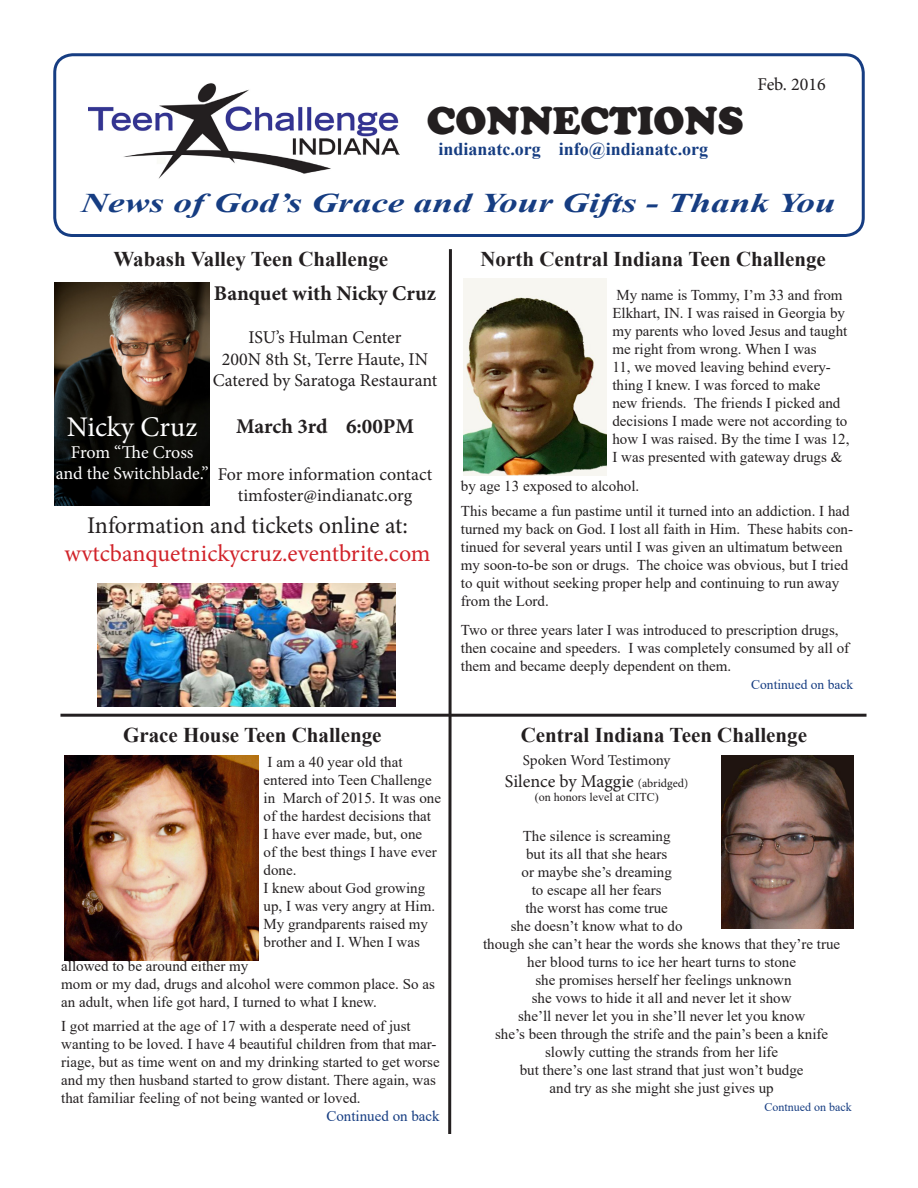
<style>
.page{position:relative;width:918px;height:1188px;background:#fff}
.page>*{position:absolute;margin:0;border:0;box-sizing:border-box;transform-origin:0 0}
.t1{font:900 39.9px "Cooper";color:#231f20}
.t2{font:28.5px "Minion Pro";color:#fff}
.t3{font:italic 700 27px "Times New Roman";color:#163d82;scale:1.38 1}
.t4{font:24px "Minion Pro";color:#d1232a}
.t5{font:24px "Minion Pro";letter-spacing:-.005em;color:#231f20}
.t6{font:700 21px "Times New Roman";color:#231f20}
.t7{font:700 21px "Minion Pro";color:#231f20}
.t8{font:18px "Minion Pro";color:#231f20}
.t9{font:18px/21.6px "Minion Pro";letter-spacing:-.005em;color:#fff;text-align:center}
.t10{font:700 18px "Times New Roman";color:#163d82}
.t11{font:15px/18px "Times New Roman";color:#231f20}
.t12{font:15px "Minion Pro";letter-spacing:-.01em;color:#231f20}
.t13{font:15px "Times New Roman";color:#163d82}
.t14{font:13.5px "Times New Roman";color:#163d82}
.t15{font:12px "Times New Roman";color:#231f20}
.t16{font:12px "Times New Roman";color:#163d82}
.s1{font-family:"Blackoak Std";font-weight:400;font-size:25.95px;color:#fff}
.s2{font-size:12px}
</style>
<div class="page">
<div style="left:53px;top:53px;width:812px;height:184px;border:3px solid #163d82;border-radius:18px"></div>
<img style="left:55px;top:282px;width:155px;height:223px">
<svg style="left:447px;top:249px;width:6px;height:885px"></svg>
<hr style="left:60px;top:714px;width:807px;height:3px;background:#231f20">
<img style="left:88px;top:83px;width:312px;height:96px">
<img style="left:464px;top:278px;width:143px;height:198px">
<img style="left:98px;top:583px;width:298px;height:123px">
<img style="left:65px;top:756px;width:193px;height:204px">
<img style="left:722px;top:756px;width:131px;height:173px">
<p class="t1" style="left:389px;top:97px;width:356px"><span class="s1">-</span> CONNECTIONS</p>
<p class="t10" style="left:438px;top:136px;width:271px">indianatc.org info@indianatc.org</p>
<p class="t8" style="left:758px;top:72px;width:70px">Feb. 2016</p>
<p class="t3" style="left:81px;top:184px;width:548px">News of God’s Grace and Your Gifts - Thank You</p>
<p class="t6" style="left:113px;top:244px;width:276px">Wabash Valley Teen Challenge</p>
<p class="t6" style="left:480px;top:244px;width:347px">North Central Indiana Teen Challenge</p>
<p class="t7" style="left:214px;top:278px;width:224px">Banquet with Nicky Cruz</p>
<p class="t8" style="left:248px;top:325px;width:155px">ISU’s Hulman Center</p>
<p class="t8" style="left:222px;top:347px;width:208px">200N 8th St, Terre Haute, IN</p>
<p class="t8" style="left:213px;top:368px;width:226px">Catered by Saratoga Restaurant</p>
<p class="t7" style="left:236px;top:411px;width:180px">March 3rd 6:00PM</p>
<p class="t8" style="left:218px;top:462px;width:216px">For more information contact</p>
<p class="t8" style="left:238px;top:484px;width:176px">timfoster@indianatc.org</p>
<p class="t5" style="left:87px;top:509px;width:322px">Information and tickets online at:</p>
<p class="t4" style="left:65px;top:538px;width:367px">wvtcbanquetnickycruz.eventbrite.com</p>
<p class="t2" style="left:67px;top:408px;width:132px">Nicky Cruz</p>
<p class="t9" style="left:56px;top:441px;width:154px">From “The Cross and the Switchblade.”</p>
<p class="t11" style="left:612px;top:285px;width:239px">My name is Tommy, I’m 33 and from Elkhart, IN. I was raised in Georgia by my parents who loved Jesus and taught me right from wrong. When I was<br>11, we moved leaving behind every&shy;thing I knew. I was forced to make<br>new friends. The friends I picked and decisions I made were not according to how I was raised. By the time I was 12, I was presented with gateway drugs &amp;</p>
<p class="t11" style="left:461px;top:476px;width:180px">by age 13 exposed to alcohol.</p>
<p class="t11" style="left:461px;top:502px;width:394px">This became a fun pastime until it turned into an addiction. I had turned my back on God. I lost all faith in Him. These habits con&shy;tinued for several years until I was given an ultimatum between my soon-to-be son or drugs. The choice was obvious, but I tried to quit without seeking proper help and continuing to run away from the Lord.</p>
<p class="t11" style="left:461px;top:620px;width:390px">Two or three years later I was introduced to prescription drugs, then cocaine and speeders. I was completely consumed by all of them and became deeply dependent on them.</p>
<p class="t14" style="left:751px;top:675px;width:103px">Continued on back</p>
<p class="t6" style="left:123px;top:720px;width:260px">Grace House Teen Challenge</p>
<p class="t6" style="left:521px;top:720px;width:288px">Central Indiana Teen Challenge</p>
<p class="t11" style="left:264px;top:752px;width:179px">I am a 40 year old that entered into Teen Challenge in March of 2015. It was one of the hardest decisions that<br>I have ever made, but, one<br>of the best things I have ever done.</p>
<p class="t11" style="left:264px;top:878px;width:173px">I knew about God growing up, I was very angry at Him.</p>
<p class="t11" style="left:264px;top:914px;width:166px">My grandparents raised my brother and I. When I was</p>
<p class="t11" style="left:61px;top:956px;width:375px">allowed to be around either my<br>mom or my dad, drugs and alcohol were common place. So as an adult, when life got hard, I turned to what I knew.</p>
<p class="t11" style="left:61px;top:1016px;width:380px">I got married at the age of 17 with a desperate need of just wanting to be loved. I have 4 beautiful children from that mar&shy;riage, but as time went on and my drinking started to get worse and my then husband started to grow distant. There again, was that familiar feeling of not being wanted or loved.</p>
<p class="t13" style="left:326px;top:1105px;width:115px">Continued on back</p>
<p class="t12" style="left:523px;top:750px;width:149px">Spoken Word Testimony</p>
<p class="t8" style="left:505px;top:769px;width:185px">Silence by Maggie <span class="s2">(abridged)</span></p>
<p class="t15" style="left:535px;top:789px;width:125px">(on honors level at CITC)</p>
<p class="t11" style="left:523px;top:826px;width:149px">The silence is screaming</p>
<p class="t11" style="left:526px;top:844px;width:143px">but its all that she hears</p>
<p class="t11" style="left:522px;top:862px;width:152px">or maybe she’s dreaming</p>
<p class="t11" style="left:532px;top:880px;width:131px">to escape all her fears</p>
<p class="t11" style="left:525px;top:898px;width:144px">the worst has come true</p>
<p class="t11" style="left:511px;top:916px;width:173px">she doesn’t know what to do</p>
<p class="t11" style="left:483px;top:934px;width:359px">though she can’t hear the words she knows that they’re true</p>
<p class="t11" style="left:527px;top:952px;width:270px">her blood turns to ice her heart turns to stone</p>
<p class="t11" style="left:535px;top:970px;width:258px">she promises herself her feelings unknown</p>
<p class="t11" style="left:532px;top:988px;width:261px">she vows to hide it all and never let it show</p>
<p class="t11" style="left:518px;top:1006px;width:289px">she’ll never let you in she’ll never let you know</p>
<p class="t11" style="left:495px;top:1024px;width:335px">she’s been through the strife and the pain’s been a knife</p>
<p class="t11" style="left:545px;top:1042px;width:235px">slowly cutting the strands from her life</p>
<p class="t11" style="left:520px;top:1060px;width:285px">but there’s one last strand that just won’t budge</p>
<p class="t11" style="left:550px;top:1078px;width:226px">and try as she might she just gives up</p>
<p class="t16" style="left:764px;top:1098px;width:89px">Contnued on back</p>
</div>
